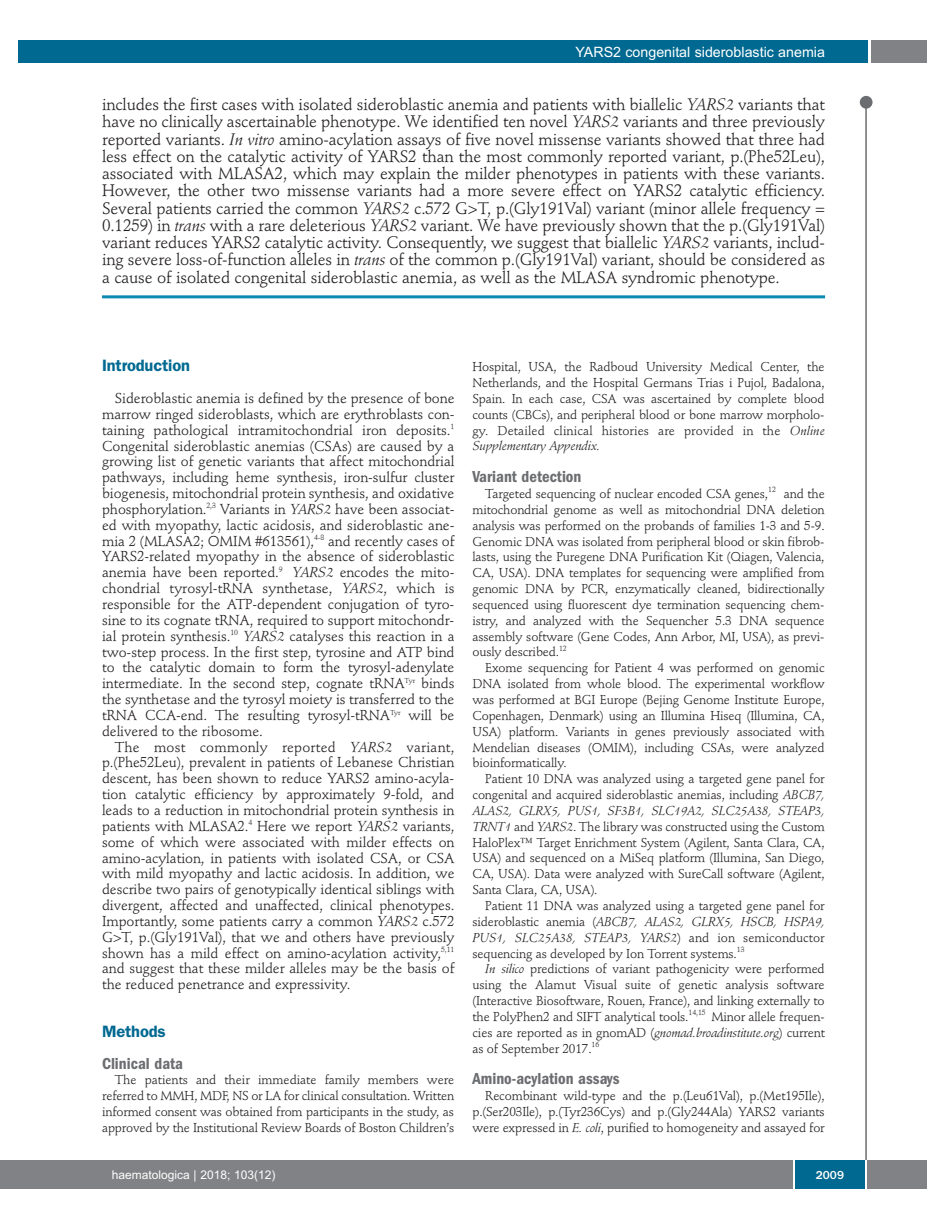
<style>
.page{position:relative;width:927px;height:1225px;background:#fff}
.page>*{position:absolute;margin:0;border:0;box-sizing:border-box;transform-origin:0 0}
.t1{font:16.5px/17.2px "Stempel Schneidler";letter-spacing:-.01em;color:#231f20;text-align:justify}
.t2{font:600 condensed 16.5px "Franklin Gothic";color:#6c6d70}
.t3{font:600 16.5px "Franklin Gothic";letter-spacing:-.01em;color:#006991}
.t4{font:14.25px/15.9px "Stempel Schneidler";letter-spacing:-.005em;color:#231f20;text-align:justify}
.t5{font:14.25px "Arial";color:#fff}
.t6{font:12.75px/15.9px "Stempel Schneidler";letter-spacing:-.015em;color:#231f20;text-align:justify}
.t7{font:12px "Arial";color:#fff}
.t8{font:500 12px "Franklin Gothic";color:#fff}
.s1{font-style:italic}
</style>
<div class="page">
<div style="left:860px;top:96px;width:12px;height:13px;background:#6c6d70;border-radius:50%"></div>
<hr style="left:865px;top:98px;width:2px;height:1062px;background:#6c6d70">
<div style="left:871px;top:40px;width:56px;height:22px;background:#808285"></div>
<div style="left:18px;top:40px;width:849px;height:22px;background:#006991"></div>
<div style="left:17px;top:1160px;width:910px;height:28px;background:#808285"></div>
<div style="left:795px;top:1160px;width:70px;height:28px;background:#006991"></div>
<hr style="left:793px;top:1160px;width:2px;height:28px;background:#fff">
<hr style="left:865px;top:1160px;width:2px;height:28px;background:#fff">
<div style="left:0;top:1160px;width:17px;height:28px;background:#808285"></div>
<hr style="left:102px;top:295px;width:723px;height:3px;background:#0d8aaf">
<p class="t5" style="left:575px;top:44px;width:251px">YARS2 congenital sideroblastic anemia</p>
<p class="t1" style="left:102px;top:97px;width:725px">includes the first cases with isolated sideroblastic anemia and patients with biallelic <span class="s1">YARS2</span> variants that have no clinically ascertainable phenotype. We identified ten novel <span class="s1">YARS2</span> variants and three previously reported variants. <span class="s1">In vitro</span> amino-acylation assays of five novel missense variants showed that three had less effect on the catalytic activity of YARS2 than the most commonly reported variant, p.(Phe52Leu), associated with MLASA2, which may explain the milder phenotypes in patients with these variants.<br>However, the other two missense variants had a more severe effect on YARS2 catalytic efficiency.<br>Several patients carried the common <span class="s1">YARS2</span> c.572 G&gt;T, p.(Gly191Val) variant (minor allele frequency = 0.1259) in <span class="s1">trans</span> with a rare deleterious <span class="s1">YARS2</span> variant. We have previously shown that the p.(Gly191Val) variant reduces YARS2 catalytic activity. Consequently, we suggest that biallelic <span class="s1">YARS2</span> variants, includ&shy;ing severe loss-of-function alleles in <span class="s1">trans</span> of the common p.(Gly191Val) variant, should be considered as a cause of isolated congenital sideroblastic anemia, as well as the MLASA syndromic phenotype.</p>
<p class="t3" style="left:102px;top:360px;width:89px">Introduction</p>
<p class="t4" style="left:102px;top:391px;width:354px;text-indent:13px">Sideroblastic anemia is defined by the presence of bone marrow ringed sideroblasts, which are erythroblasts con&shy;taining pathological intramitochondrial iron deposits.<sup>1<br></sup>Congenital sideroblastic anemias (CSAs) are caused by a growing list of genetic variants that affect mitochondrial pathways, including heme synthesis, iron-sulfur cluster biogenesis, mitochondrial protein synthesis, and oxidative phosphorylation.<sup>2,3</sup> Variants in <span class="s1">YARS2</span> have been associat&shy;ed with myopathy, lactic acidosis, and sideroblastic ane&shy;mia 2 (MLASA2; OMIM #613561),<sup>4-8</sup> and recently cases of YARS2-related myopathy in the absence of sideroblastic anemia have been reported.<sup>9</sup> <span class="s1">YARS2</span> encodes the mito&shy;chondrial tyrosyl-tRNA synthetase, <span class="s1">YARS2</span>, which is responsible for the ATP-dependent conjugation of tyro&shy;sine to its cognate tRNA, required to support mitochondr&shy;ial protein synthesis.<sup>10</sup> <span class="s1">YARS2</span> catalyses this reaction in a two-step process. In the first step, tyrosine and ATP bind to the catalytic domain to form the tyrosyl-adenylate intermediate. In the second step, cognate tRNA<sup>Tyr</sup> binds the synthetase and the tyrosyl moiety is transferred to the tRNA CCA-end. The resulting tyrosyl-tRNA<sup>Tyr</sup> will be delivered to the ribosome.</p>
<p class="t4" style="left:102px;top:740px;width:354px;text-indent:13px">The most commonly reported <span class="s1">YARS2</span> variant, p.(Phe52Leu), prevalent in patients of Lebanese Christian descent, has been shown to reduce YARS2 amino-acyla&shy;tion catalytic efficiency by approximately 9-fold, and leads to a reduction in mitochondrial protein synthesis in patients with MLASA2.<sup>4</sup> Here we report <span class="s1">YARS2</span> variants, some of which were associated with milder effects on amino-acylation, in patients with isolated CSA, or CSA with mild myopathy and lactic acidosis. In addition, we describe two pairs of genotypically identical siblings with divergent, affected and unaffected, clinical phenotypes.<br>Importantly, some patients carry a common <span class="s1">YARS2</span> c.572<br>G&gt;T, p.(Gly191Val), that we and others have previously shown has a mild effect on amino-acylation activity,<sup>5,11 </sup>and suggest that these milder alleles may be the basis of the reduced penetrance and expressivity.</p>
<p class="t3" style="left:102px;top:1025px;width:65px">Methods</p>
<p class="t2" style="left:102px;top:1057px;width:83px">Clinical data</p>
<p class="t6" style="left:102px;top:1073px;width:354px;text-indent:13px">The patients and their immediate family members were referred to MMH, MDF, NS or LA for clinical consultation. Written informed consent was obtained from participants in the study, as approved by the Institutional Review Boards of Boston Children’s</p>
<p class="t6" style="left:472px;top:360px;width:354px">Hospital, USA, the Radboud University Medical Center, the Netherlands, and the Hospital Germans Trias i Pujol, Badalona, Spain. In each case, CSA was ascertained by complete blood counts (CBCs), and peripheral blood or bone marrow morpholo&shy;gy. Detailed clinical histories are provided in the <span class="s1">Online Supplementary Appendix.</span></p>
<p class="t2" style="left:472px;top:471px;width:110px">Variant detection</p>
<p class="t6" style="left:472px;top:487px;width:354px;text-indent:13px">Targeted sequencing of nuclear encoded CSA genes,<sup>12</sup> and the mitochondrial genome as well as mitochondrial DNA deletion analysis was performed on the probands of families 1-3 and 5-9.<br>Genomic DNA was isolated from peripheral blood or skin fibrob&shy;lasts, using the Puregene DNA Purification Kit (Qiagen, Valencia, CA, USA). DNA templates for sequencing were amplified from genomic DNA by PCR, enzymatically cleaned, bidirectionally sequenced using fluorescent dye termination sequencing chem&shy;istry, and analyzed with the Sequencher 5.3 DNA sequence assembly software (Gene Codes, Ann Arbor, MI, USA), as previ&shy;ously described.<sup>12</sup></p>
<p class="t6" style="left:472px;top:661px;width:354px;text-indent:13px">Exome sequencing for Patient 4 was performed on genomic DNA isolated from whole blood. The experimental workflow was performed at BGI Europe (Bejing Genome Institute Europe, Copenhagen, Denmark) using an Illumina Hiseq (Illumina, CA, USA) platform. Variants in genes previously associated with Mendelian diseases (OMIM), including CSAs, were analyzed bioinformatically.</p>
<p class="t6" style="left:472px;top:772px;width:354px;text-indent:13px">Patient 10 DNA was analyzed using a targeted gene panel for congenital and acquired sideroblastic anemias, including <span class="s1">ABCB7, ALAS2, GLRX5, PUS1, SF3B1, SLC19A2, SLC25A38, STEAP3, TRNT1</span> and <span class="s1">YARS2</span>. The library was constructed using the Custom HaloPlex™ Target Enrichment System (Agilent, Santa Clara, CA, USA) and sequenced on a MiSeq platform (Illumina, San Diego, CA, USA). Data were analyzed with SureCall software (Agilent, Santa Clara, CA, USA).</p>
<p class="t6" style="left:472px;top:899px;width:354px;text-indent:13px">Patient 11 DNA was analyzed using a targeted gene panel for sideroblastic anemia (<span class="s1">ABCB7, ALAS2, GLRX5, HSCB, HSPA9, PUS1, SLC25A38, STEAP3, YARS2</span>) and ion semiconductor sequencing as developed by Ion Torrent systems.<sup>13</sup></p>
<p class="t6" style="left:472px;top:962px;width:354px;text-indent:13px"><span class="s1">In silico</span> predictions of variant pathogenicity were performed using the Alamut Visual suite of genetic analysis software (Interactive Biosoftware, Rouen, France), and linking externally to the PolyPhen2 and SIFT analytical tools.<sup>14,15</sup> Minor allele frequen&shy;cies are reported as in gnomAD (<span class="s1">gnomad.broadinstitute.org</span>) current as of September 2017.<sup>16</sup></p>
<p class="t2" style="left:472px;top:1073px;width:148px">Amino-acylation assays</p>
<p class="t6" style="left:472px;top:1089px;width:354px;text-indent:13px">Recombinant wild-type and the p.(Leu61Val), p.(Met195Ile), p.(Ser203Ile), p.(Tyr236Cys) and p.(Gly244Ala) YARS2 variants were expressed in <span class="s1">E. coli</span>, purified to homogeneity and assayed for</p>
<p class="t7" style="left:112px;top:1167px;width:165px">haematologica | 2018; 103(12)</p>
<p class="t8" style="left:816px;top:1167px;width:30px">2009</p>
</div>
